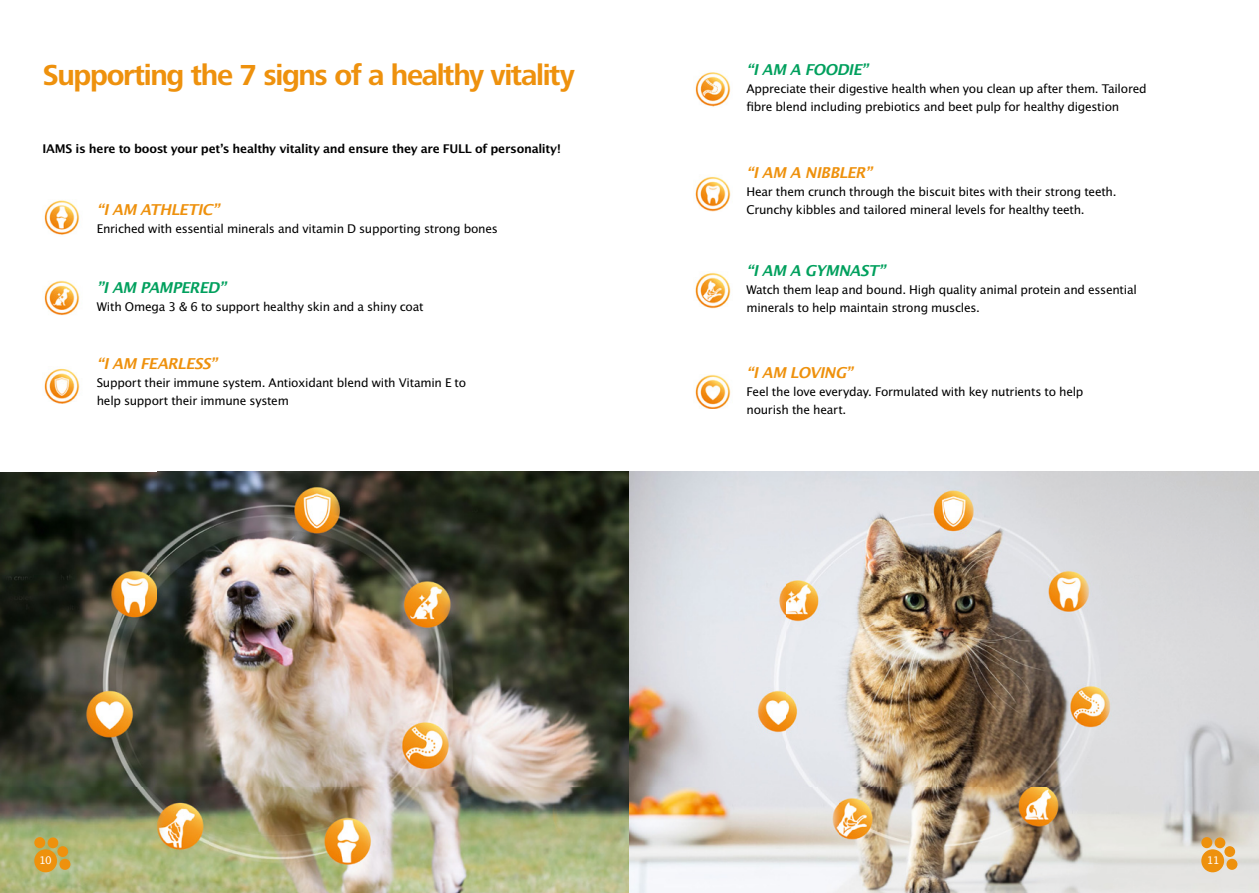
<style>
.page{position:relative;width:1259px;height:893px;background:#fff}
.page>*{position:absolute;margin:0;border:0;box-sizing:border-box;transform-origin:0 0}
.t1{font:700 30px "Frutiger Next LTW1 G";letter-spacing:-.045em;color:#ee910d}
.t2{font:15px "Lucida San Dem Ita";letter-spacing:-.035em;color:#ee910d}
.t3{font:15px "Lucida San Dem Ita";letter-spacing:-.035em;color:#00a05d}
.t4{font:12px/18px "Lucida San Rom";letter-spacing:-.025em;color:#000}
.t5{font:12px "Lucida San Dem";letter-spacing:-.025em;color:#000}
.t6{font:10.5px "Lucida San Rom";color:#fff}
</style>
<div class="page">
<img style="left:0;top:472px;width:629px;height:421px">
<img style="left:629px;top:472px;width:630px;height:421px">
<div style="left:34px;top:849px;width:23px;height:23px;background:#ee910d;border-radius:50%"></div>
<div style="left:34px;top:837px;width:11px;height:11px;background:#ee910d;border-radius:50%"></div>
<div style="left:48px;top:837px;width:10px;height:11px;background:#ee910d;border-radius:50%"></div>
<div style="left:57px;top:846px;width:11px;height:11px;background:#ee910d;border-radius:50%"></div>
<div style="left:59px;top:859px;width:11px;height:11px;background:#ee910d;border-radius:50%"></div>
<div style="left:1201px;top:849px;width:23px;height:23px;background:#ee910d;border-radius:50%"></div>
<div style="left:1201px;top:837px;width:11px;height:11px;background:#ee910d;border-radius:50%"></div>
<div style="left:1214px;top:837px;width:11px;height:11px;background:#ee910d;border-radius:50%"></div>
<div style="left:1224px;top:846px;width:11px;height:11px;background:#ee910d;border-radius:50%"></div>
<div style="left:1226px;top:859px;width:11px;height:11px;background:#ee910d;border-radius:50%"></div>
<img style="left:44px;top:200px;width:36px;height:35px">
<img style="left:695px;top:176px;width:36px;height:36px">
<img style="left:695px;top:272px;width:36px;height:37px">
<img style="left:695px;top:375px;width:36px;height:34px">
<img style="left:695px;top:72px;width:36px;height:35px">
<img style="left:44px;top:281px;width:36px;height:35px">
<img style="left:44px;top:368px;width:36px;height:36px">
<h1 class="t1" style="left:43px;top:58px;width:534px">Supporting the 7 signs of a healthy vitality</h1>
<p class="t5" style="left:43px;top:142px;width:520px">IAMS is here to boost your pet’s healthy vitality and ensure they are FULL of personality!</p>
<p class="t2" style="left:97px;top:200px;width:124px">“I AM ATHLETIC”</p>
<p class="t4" style="left:97px;top:220px;width:403px">Enriched with essential minerals and vitamin D supporting strong bones</p>
<p class="t3" style="left:97px;top:279px;width:131px">”I AM PAMPERED”</p>
<p class="t4" style="left:97px;top:298px;width:328px">With Omega 3 &amp; 6 to support healthy skin and a shiny coat</p>
<p class="t2" style="left:97px;top:354px;width:122px">“I AM FEARLESS”</p>
<p class="t4" style="left:97px;top:374px;width:371px">Support their immune system. Antioxidant blend with Vitamin E to help support their immune system</p>
<p class="t3" style="left:746px;top:61px;width:123px">“I AM A FOODIE”</p>
<p class="t4" style="left:746px;top:80px;width:402px">Appreciate their digestive health when you clean up after them. Tailored fibre blend including prebiotics and beet pulp for healthy digestion</p>
<p class="t2" style="left:746px;top:163px;width:127px">“I AM A NIBBLER”</p>
<p class="t4" style="left:746px;top:183px;width:371px">Hear them crunch through the biscuit bites with their strong teeth.<br>Crunchy kibbles and tailored mineral levels for healthy teeth.</p>
<p class="t3" style="left:746px;top:261px;width:140px">“I AM A GYMNAST”</p>
<p class="t4" style="left:746px;top:281px;width:392px">Watch them leap and bound. High quality animal protein and essential minerals to help maintain strong muscles.</p>
<p class="t2" style="left:746px;top:364px;width:108px">“I AM LOVING”</p>
<p class="t4" style="left:746px;top:383px;width:338px">Feel the love everyday. Formulated with key nutrients to help nourish the heart.</p>
<p class="t6" style="left:39px;top:853px;width:14px">10</p>
<p class="t6" style="left:1206px;top:853px;width:14px">11</p>
</div>
